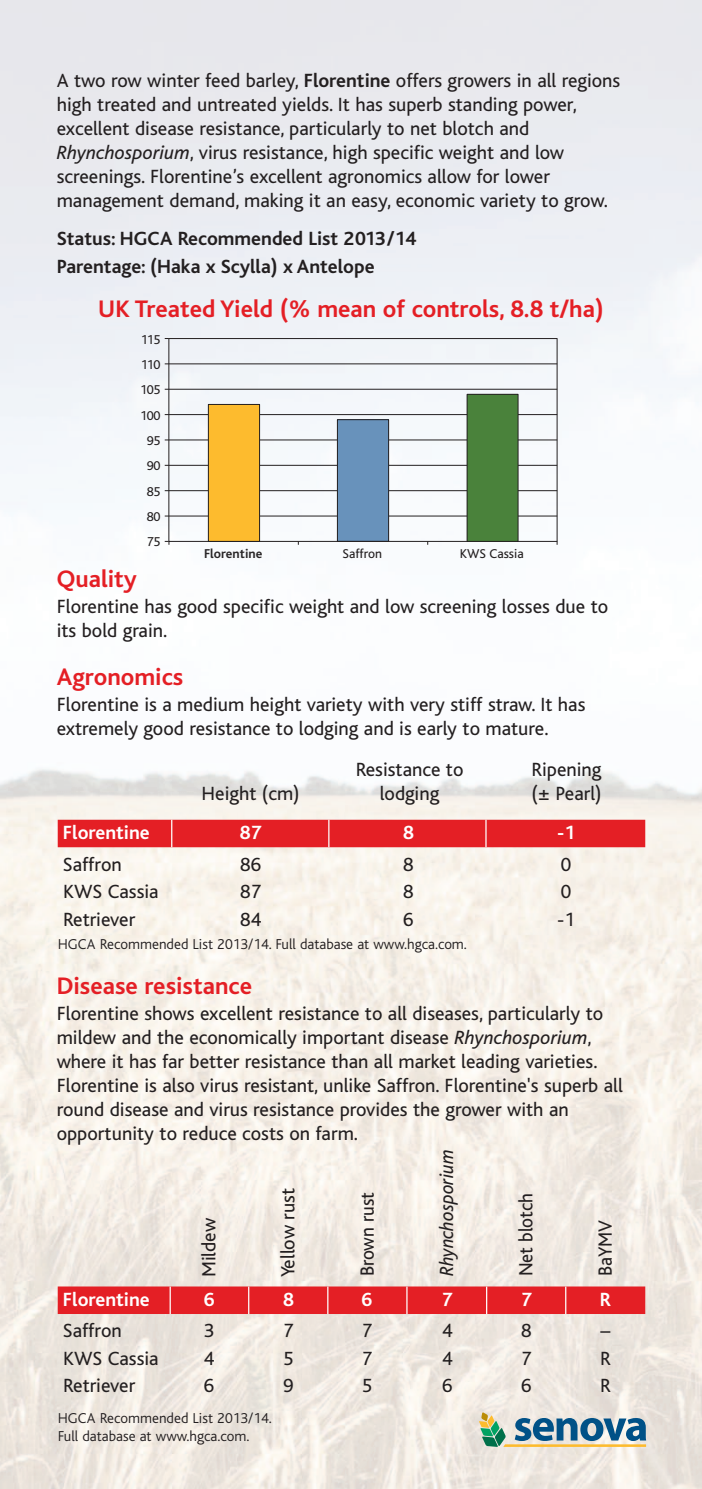
<style>
.page{position:relative;width:702px;height:1489px;background:#fff}
.page>*{position:absolute;margin:0;border:0;box-sizing:border-box;transform-origin:0 0}
.t1{font:700 25px "Bliss";color:#e41f25}
.t2{font:20px/24px "Bliss";color:#231f20}
.t3{font:700 20px/28px "Bliss";color:#231f20}
.t4{font:700 20px "Bliss";color:#fff}
.t5{font:20px "Bliss";color:#231f20;scale:.95 1}
.t6{font:italic 20px "Bliss";color:#231f20;scale:.95 1}
.t7{font:300 15px/18px "Bliss";color:#231f20}
.t8{font:13.5px/25.2px "Bliss";letter-spacing:-.015em;color:#231f20;text-align:center}
.t9{font:700 13.5px "Bliss";color:#282526}
.s1{font-weight:700}
.s2{font-style:italic}
</style>
<div class="page">
<img style="left:0;top:0;width:702px;height:1488px">
<svg style="left:479px;top:1412px;width:167px;height:34px;background:#94aeaf"></svg>
<div style="left:58px;top:819px;width:587px;height:28px;background:#e41f25"></div>
<svg style="left:171px;top:819px;width:1px;height:28px"></svg>
<svg style="left:328px;top:819px;width:1px;height:28px"></svg>
<svg style="left:485px;top:819px;width:1px;height:28px"></svg>
<div style="left:58px;top:1286px;width:587px;height:27px;background:#e41f25"></div>
<hr style="left:169px;top:1286px;width:2px;height:27px;background:#fff">
<svg style="left:565px;top:1286px;width:1px;height:27px"></svg>
<svg style="left:248px;top:1286px;width:1px;height:27px"></svg>
<svg style="left:327px;top:1286px;width:1px;height:27px"></svg>
<svg style="left:406px;top:1286px;width:1px;height:27px"></svg>
<svg style="left:486px;top:1286px;width:1px;height:27px"></svg>
<hr style="left:165px;top:439px;width:392px;height:1px;background:#231f20">
<hr style="left:165px;top:465px;width:392px;height:1px;background:#231f20">
<hr style="left:165px;top:490px;width:392px;height:1px;background:#231f20">
<hr style="left:165px;top:515px;width:392px;height:1px;background:#231f20">
<hr style="left:165px;top:363px;width:392px;height:1px;background:#231f20">
<hr style="left:165px;top:414px;width:392px;height:1px;background:#231f20">
<hr style="left:165px;top:389px;width:392px;height:1px;background:#231f20">
<svg style="left:168px;top:338px;width:388px;height:204px"></svg>
<svg style="left:165px;top:541px;width:4px;height:3px"></svg>
<hr style="left:556px;top:338px;width:1px;height:203px;background:#231f20">
<div style="left:208px;top:404px;width:51px;height:137px;background:#fdbb2e"></div>
<div style="left:208px;top:404px;width:52px;height:137px;border:1px solid #231f20"></div>
<div style="left:337px;top:419px;width:51px;height:122px;background:#6892bb"></div>
<div style="left:337px;top:419px;width:52px;height:122px;border:1px solid #231f20"></div>
<div style="left:467px;top:394px;width:51px;height:147px;background:#4a823b"></div>
<div style="left:466px;top:394px;width:52px;height:147px;border:1px solid #231f20"></div>
<p class="t2" style="left:57px;top:71px;width:565px">A two row winter feed barley, <span class="s1">Florentine</span> offers growers in all regions high treated and untreated yields. It has superb standing power, excellent disease resistance, particularly to net blotch and <span class="s2">Rhynchosporium</span>, virus resistance, high specific weight and low screenings. Florentine’s excellent agronomics allow for lower management demand, making it an easy, economic variety to grow.</p>
<p class="t3" style="left:57px;top:227px;width:361px">Status: HGCA Recommended List 2013/14<br>Parentage: (Haka x Scylla) x Antelope</p>
<p class="t1" style="left:98px;top:301px;width:507px">UK Treated Yield (% mean of controls, 8.8 t/ha)</p>
<p class="t8" style="left:140px;top:328px;width:22px">115<br>110<br>105<br>100<br>95<br>90<br>85<br>80<br>75</p>
<p class="t9" style="left:204px;top:549px;width:60px">Florentine</p>
<p class="t8" style="left:342px;top:543px;width:41px">Saffron</p>
<p class="t8" style="left:460px;top:543px;width:65px">KWS Cassia</p>
<p class="t1" style="left:57px;top:571px;width:82px">Quality</p>
<p class="t2" style="left:57px;top:597px;width:553px">Florentine has good specific weight and low screening losses due to its bold grain.</p>
<p class="t1" style="left:57px;top:668px;width:128px">Agronomics</p>
<p class="t2" style="left:57px;top:694px;width:530px">Florentine is a medium height variety with very stiff straw. It has extremely good resistance to lodging and is early to mature.</p>
<p class="t2" style="left:201px;top:784px;width:100px">Height (cm)</p>
<p class="t2" style="left:356px;top:760px;width:109px;text-align:center">Resistance to lodging</p>
<p class="t2" style="left:531px;top:760px;width:72px">Ripening (± Pearl)</p>
<p class="t4" style="left:63px;top:826px;width:88px">Florentine</p>
<p class="t4" style="left:240px;top:826px;width:23px">87</p>
<p class="t4" style="left:403px;top:826px;width:12px">8</p>
<p class="t4" style="left:557px;top:826px;width:20px">-1</p>
<p class="t2" style="left:63px;top:854px;width:60px">Saffron</p>
<p class="t2" style="left:240px;top:854px;width:22px">86</p>
<p class="t2" style="left:403px;top:854px;width:12px">8</p>
<p class="t2" style="left:561px;top:854px;width:12px">0</p>
<p class="t2" style="left:63px;top:881px;width:97px">KWS Cassia</p>
<p class="t2" style="left:240px;top:881px;width:22px">87</p>
<p class="t2" style="left:403px;top:881px;width:12px">8</p>
<p class="t2" style="left:561px;top:881px;width:12px">0</p>
<p class="t2" style="left:63px;top:909px;width:74px">Retriever</p>
<p class="t2" style="left:240px;top:909px;width:22px">84</p>
<p class="t2" style="left:403px;top:909px;width:12px">6</p>
<p class="t2" style="left:557px;top:909px;width:19px">-1</p>
<p class="t7" style="left:58px;top:936px;width:410px">HGCA Recommended List 2013/14. Full database at www.hgca.com.</p>
<p class="t1" style="left:57px;top:977px;width:197px">Disease resistance</p>
<p class="t2" style="left:57px;top:1003px;width:567px">Florentine shows excellent resistance to all diseases, particularly to mildew and the economically important disease <span class="s2">Rhynchosporium</span>, where it has far better resistance than all market leading varieties.<br>Florentine is also virus resistant, unlike Saffron. Florentine's superb all round disease and virus resistance provides the grower with an opportunity to reduce costs on farm.</p>
<p class="t2" style="left:199px;top:1277px;width:61px;rotate:-90deg">Mildew</p>
<p class="t2" style="left:278px;top:1277px;width:91px;rotate:-90deg">Yel ol w rust</p>
<p class="t5" style="left:360px;top:1276px;width:90px;rotate:-90deg">Brown rust</p>
<p class="t6" style="left:440px;top:1276px;width:135px;rotate:-90deg">Rhynchosporium</p>
<p class="t5" style="left:519px;top:1276px;width:89px;rotate:-90deg">Net blotch</p>
<p class="t5" style="left:598px;top:1276px;width:61px;rotate:-90deg">BaYMV</p>
<p class="t4" style="left:63px;top:1292px;width:88px">Florentine</p>
<p class="t4" style="left:204px;top:1292px;width:12px">6</p>
<p class="t4" style="left:283px;top:1292px;width:12px">8</p>
<p class="t4" style="left:361px;top:1292px;width:12px">6</p>
<p class="t4" style="left:442px;top:1292px;width:12px">7</p>
<p class="t4" style="left:521px;top:1292px;width:12px">7</p>
<p class="t4" style="left:600px;top:1292px;width:13px">R</p>
<p class="t2" style="left:63px;top:1320px;width:60px">Saffron</p>
<p class="t2" style="left:204px;top:1320px;width:12px">3</p>
<p class="t2" style="left:283px;top:1320px;width:12px">7</p>
<p class="t2" style="left:362px;top:1320px;width:12px">7</p>
<p class="t2" style="left:442px;top:1320px;width:12px">4</p>
<p class="t2" style="left:521px;top:1320px;width:12px">8</p>
<p class="t2" style="left:600px;top:1320px;width:11px">–</p>
<p class="t2" style="left:63px;top:1348px;width:97px">KWS Cassia</p>
<p class="t2" style="left:204px;top:1348px;width:12px">4</p>
<p class="t2" style="left:283px;top:1348px;width:12px">5</p>
<p class="t2" style="left:362px;top:1348px;width:12px">7</p>
<p class="t2" style="left:442px;top:1348px;width:12px">4</p>
<p class="t2" style="left:521px;top:1348px;width:12px">7</p>
<p class="t2" style="left:600px;top:1348px;width:12px">R</p>
<p class="t2" style="left:63px;top:1375px;width:74px">Retriever</p>
<p class="t2" style="left:204px;top:1375px;width:12px">6</p>
<p class="t2" style="left:283px;top:1375px;width:12px">9</p>
<p class="t2" style="left:362px;top:1375px;width:12px">5</p>
<p class="t2" style="left:442px;top:1375px;width:12px">6</p>
<p class="t2" style="left:521px;top:1375px;width:12px">6</p>
<p class="t2" style="left:600px;top:1375px;width:12px">R</p>
<p class="t7" style="left:58px;top:1409px;width:215px">HGCA Recommended List 2013/14.<br>Full database at www.hgca.com.</p>
</div>
